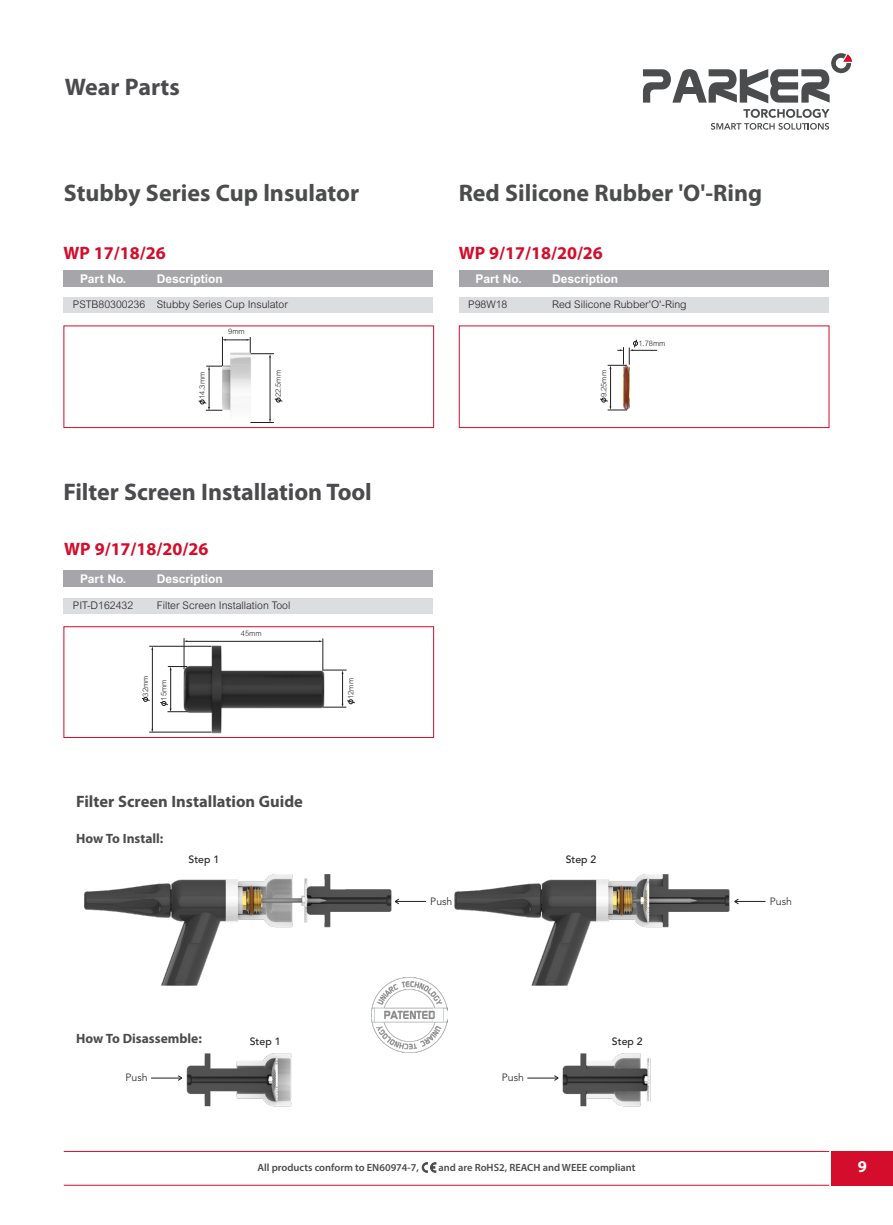
<style>
.page{position:relative;width:893px;height:1225px;background:#fff}
.page>*{position:absolute;margin:0;border:0;box-sizing:border-box;transform-origin:0 0}
.t1{font:700 24px "Myriad Pro";color:#4b4c4d}
.t2{font:700 24px "Myriad Pro";letter-spacing:-.005em;color:#4b4a4d}
.t3{font:700 18px "Myriad Pro";color:#d30d2b}
.Ｎoqianxian{font:700 16.5px "Myriad Pro";color:#4b4a4d}
.t4{font:700 16.5px "Myriad Pro";color:#fff}
.Ｎoqianxian-2{font:700 13.5px "Myriad Pro";color:#4b4a4d}
.Graph_numbers{font:12px "Arial Bold PL";color:#fff}
.t5{font:10.5px "Arial Light PL";color:#231f20}
.t6{font:600 10.5px "Myriad Pro";color:#4b4a4d}
.t7{font:500 10.5px "Avenir LT Std";color:#231f20}
.t8{font:300 10.5px "Avenir LT Std";color:#231f20}
.t9{font:7.5px "Arial Light PL";color:#231f20}
</style>
<div class="page">
<svg style="left:643px;top:53px;width:209px;height:50px"></svg>
<div style="left:680px;top:87px;width:18px;height:6px;background:#4b4c4d"></div>
<svg style="left:711px;top:109px;width:119px;height:21px"></svg>
<div style="left:831px;top:1151px;width:62px;height:34px;background:#d30d2b"></div>
<hr style="left:64px;top:1184px;width:765px;height:1px;background:#d30d2b">
<hr style="left:64px;top:1151px;width:765px;height:1px;background:#d30d2b">
<svg style="left:422px;top:1162px;width:14px;height:10px"></svg>
<img style="left:176px;top:639px;width:153px;height:99px">
<hr style="left:342px;top:673px;width:1px;height:31px;background:#231f20">
<hr style="left:170px;top:669px;width:1px;height:40px;background:#231f20">
<hr style="left:152px;top:648px;width:1px;height:81px;background:#231f20">
<hr style="left:187px;top:641px;width:133px;height:1px;background:#231f20">
<hr style="left:149px;top:732px;width:62px;height:1px;background:#231f20">
<hr style="left:184px;top:638px;width:1px;height:31px;background:#231f20">
<hr style="left:149px;top:646px;width:62px;height:1px;background:#231f20">
<hr style="left:323px;top:638px;width:1px;height:33px;background:#231f20">
<svg style="left:168px;top:666px;width:19px;height:4px"></svg>
<svg style="left:323px;top:670px;width:24px;height:4px"></svg>
<svg style="left:323px;top:699px;width:32px;height:9px"></svg>
<svg style="left:160px;top:701px;width:27px;height:11px"></svg>
<svg style="left:142px;top:697px;width:8px;height:4px"></svg>
<img style="left:219px;top:370px;width:35px;height:59px">
<hr style="left:270px;top:356px;width:1px;height:64px;background:#231f20">
<hr style="left:209px;top:369px;width:1px;height:39px;background:#231f20">
<svg style="left:250px;top:419px;width:24px;height:4px"></svg>
<svg style="left:206px;top:337px;width:68px;height:33px"></svg>
<svg style="left:274px;top:398px;width:9px;height:4px"></svg>
<svg style="left:198px;top:400px;width:24px;height:11px"></svg>
<div style="left:459px;top:326px;width:370px;height:102px;border:1px solid #d30d2b"></div>
<div style="left:63px;top:297px;width:370px;height:15px;background:#dcdddf"></div>
<div style="left:63px;top:598px;width:370px;height:15px;background:#dcdddf"></div>
<div style="left:459px;top:297px;width:370px;height:15px;background:#dcdddf"></div>
<div style="left:63px;top:269px;width:370px;height:17px;background:#a6a6aa"></div>
<div style="left:63px;top:570px;width:370px;height:17px;background:#a6a6aa"></div>
<div style="left:459px;top:269px;width:370px;height:17px;background:#a6a6aa"></div>
<div style="left:64px;top:326px;width:370px;height:102px;border:1px solid #d30d2b"></div>
<div style="left:64px;top:626px;width:370px;height:111px;border:1px solid #d30d2b"></div>
<img style="left:624px;top:369px;width:5px;height:41px">
<hr style="left:610px;top:368px;width:1px;height:39px;background:#231f20">
<svg style="left:608px;top:339px;width:49px;height:30px"></svg>
<svg style="left:600px;top:398px;width:27px;height:13px"></svg>
<img style="left:85px;top:874px;width:745px;height:278px">
<hr style="left:395px;top:901px;width:31px;height:1px;background:#231f20">
<svg style="left:395px;top:898px;width:4px;height:6px"></svg>
<hr style="left:734px;top:901px;width:31px;height:1px;background:#231f20">
<svg style="left:734px;top:898px;width:5px;height:6px"></svg>
<hr style="left:151px;top:1077px;width:31px;height:1px;background:#231f20">
<svg style="left:177px;top:1075px;width:5px;height:6px"></svg>
<hr style="left:527px;top:1077px;width:31px;height:1px;background:#231f20">
<svg style="left:554px;top:1075px;width:5px;height:6px"></svg>
<img style="left:372px;top:977px;width:75px;height:75px">
<p class="t2" style="left:65px;top:71px;width:117px">Wear Parts</p>
<p class="t1" style="left:64px;top:178px;width:297px">Stubby Series Cup lnsulator</p>
<p class="t1" style="left:459px;top:178px;width:305px">Red Silicone Rubber 'O'-Ring</p>
<p class="t3" style="left:63px;top:241px;width:104px">WP 17/18/26</p>
<p class="Graph_numbers" style="left:80px;top:271px;width:48px">Part No.</p>
<p class="t3" style="left:459px;top:241px;width:146px">WP 9/17/18/20/26</p>
<p class="Graph_numbers" style="left:157px;top:271px;width:68px">Description</p>
<p class="Graph_numbers" style="left:476px;top:271px;width:48px">Part No.</p>
<p class="Graph_numbers" style="left:552px;top:271px;width:68px">Description</p>
<p class="t5" style="left:73px;top:299px;width:74px">PSTB80300236</p>
<p class="t5" style="left:552px;top:299px;width:136px">Red Silicone Rubber'O'-Ring</p>
<p class="t5" style="left:157px;top:299px;width:132px">Stubby Series Cup Insulator</p>
<p class="t5" style="left:468px;top:299px;width:41px">P98W18</p>
<p class="t9" style="left:228px;top:327px;width:18px">9mm</p>
<p class="t9" style="left:198px;top:399px;width:29px;rotate:-90deg">14.3mm</p>
<p class="t9" style="left:274px;top:397px;width:29px;rotate:-90deg">22.5mm</p>
<p class="t2" style="left:63px;top:476px;width:310px">Filter Screen Installation Tool</p>
<p class="t3" style="left:64px;top:537px;width:146px">WP 9/17/18/20/26</p>
<p class="Graph_numbers" style="left:80px;top:572px;width:48px">Part No.</p>
<p class="t5" style="left:73px;top:599px;width:62px">PIT-D162432</p>
<p class="Graph_numbers" style="left:157px;top:572px;width:68px">Description</p>
<p class="t5" style="left:157px;top:599px;width:135px">Filter Screen Installation Tool</p>
<p class="t9" style="left:241px;top:629px;width:22px">45mm</p>
<p class="t9" style="left:141px;top:696px;width:22px;rotate:-90deg">32mm</p>
<p class="t9" style="left:160px;top:700px;width:22px;rotate:-90deg">15mm</p>
<p class="t9" style="left:347px;top:699px;width:22px;rotate:-90deg">12mm</p>
<p class="Ｎoqianxian" style="left:76px;top:791px;width:228px">Filter Screen Installation Guide</p>
<p class="Ｎoqianxian-2" style="left:76px;top:830px;width:89px">How To Install:</p>
<p class="t7" style="left:189px;top:853px;width:32px">Step 1</p>
<p class="t8" style="left:430px;top:895px;width:24px">Push</p>
<p class="t9" style="left:599px;top:397px;width:29px;rotate:-90deg">9.25mm</p>
<p class="t9" style="left:638px;top:339px;width:29px">1.78mm</p>
<p class="t7" style="left:566px;top:853px;width:32px">Step 2</p>
<p class="Ｎoqianxian-2" style="left:76px;top:1030px;width:127px">How To Disassemble:</p>
<p class="t7" style="left:250px;top:1035px;width:32px">Step 1</p>
<p class="t8" style="left:126px;top:1070px;width:24px">Push</p>
<p class="t8" style="left:502px;top:1070px;width:24px">Push</p>
<p class="t7" style="left:612px;top:1035px;width:32px">Step 2</p>
<p class="t8" style="left:770px;top:895px;width:24px">Push</p>
<p class="t6" style="left:258px;top:1160px;width:163px">All products conform to EN60974-7,</p>
<p class="t6" style="left:439px;top:1160px;width:198px">and are RoHS2, REACH and WEEE compliant</p>
<p class="t4" style="left:858px;top:1155px;width:11px">9</p>
</div>
